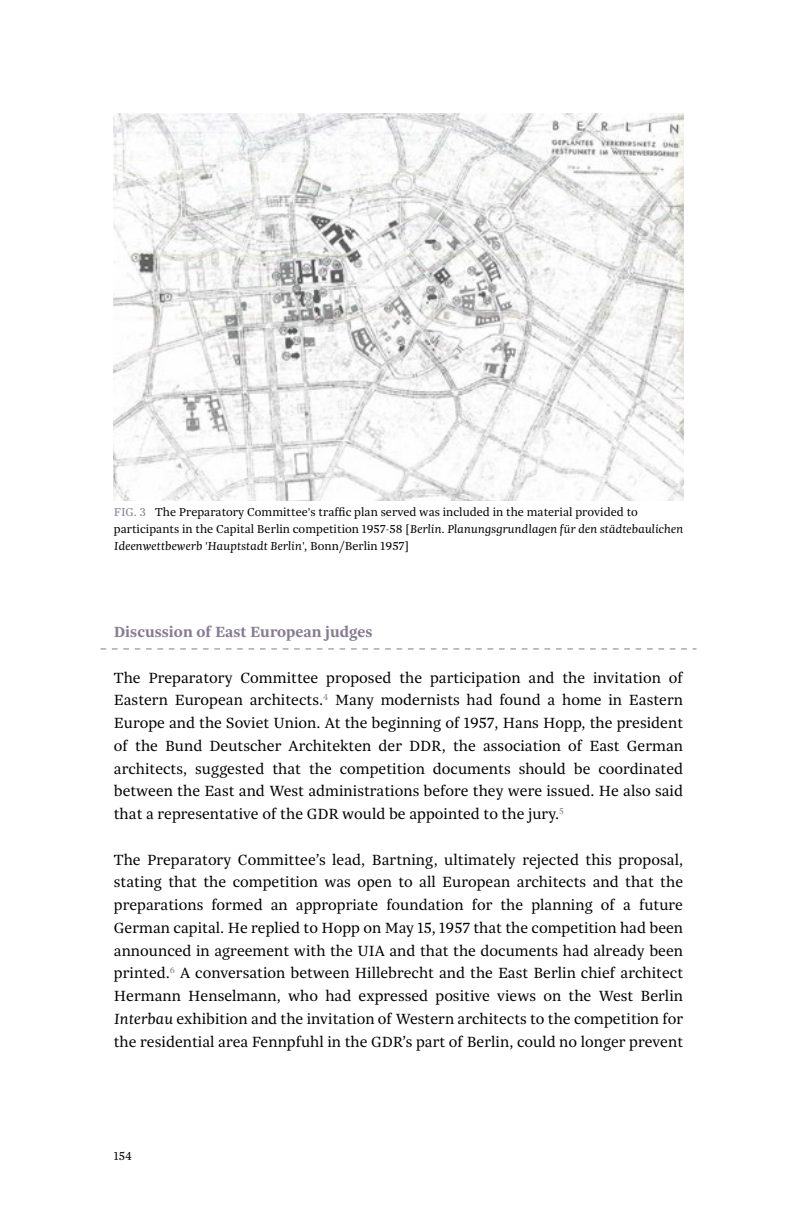
<style>
.page{position:relative;width:797px;height:1206px;background:#fff}
.page>*{position:absolute;margin:0;border:0;box-sizing:border-box;transform-origin:0 0}
.BODY_Normal{font:300 15.75px/22.8px "Trola Text";color:#000;text-align:justify}
.SUBHEADING_Normal_1{font:700 15.75px "Trola Text";color:#877b91}
.t1{font:300 12.25px/17.2px "Trola Text";color:#000}
.s1{color:#877b91}
.s2{font-style:italic}
</style>
<div class="page">
<svg style="left:100px;top:648px;width:596px;height:1px"></svg>
<img style="left:114px;top:114px;width:568px;height:386px">
<p class="t1" style="left:114px;top:503px;width:570px"><span class="s1">FIG. 3</span> The Preparatory Committee's traffic plan served was included in the material provided to participants in the Capital Berlin competition 1957-58 [<span class="s2">Berlin. Planungsgrundlagen für den städtebaulichen<br>Ideenwettbewerb 'Hauptstadt Berlin'</span>, Bonn/Berlin 1957]</p>
<p class="SUBHEADING_Normal_1" style="left:114px;top:622px;width:260px">Discussion of East European judges</p>
<p class="BODY_Normal" style="left:114px;top:666px;width:570px">The Preparatory Committee proposed the participation and the invitation of Eastern European architects.<sup>4</sup> Many modernists had found a home in Eastern Europe and the Soviet Union. At the beginning of 1957, Hans Hopp, the president of the Bund Deutscher Architekten der DDR, the association of East German architects, suggested that the competition documents should be coordinated between the East and West administrations before they were issued. He also said that a representative of the GDR would be appointed to the jury.<sup>5</sup></p>
<p class="BODY_Normal" style="left:114px;top:848px;width:570px">The Preparatory Committee’s lead, Bartning, ultimately rejected this proposal, stating that the competition was open to all European architects and that the preparations formed an appropriate foundation for the planning of a future German capital. He replied to Hopp on May 15, 1957 that the competition had been announced in agreement with the UIA and that the documents had already been printed.<sup>6</sup> A conversation between Hillebrecht and the East Berlin chief architect Hermann Henselmann, who had expressed positive views on the West Berlin <span class="s2">Interbau</span> exhibition and the invitation of Western architects to the competition for the residential area Fennpfuhl in the GDR’s part of Berlin, could no longer prevent</p>
<p class="t1" style="left:114px;top:1148px;width:20px">154</p>
</div>
